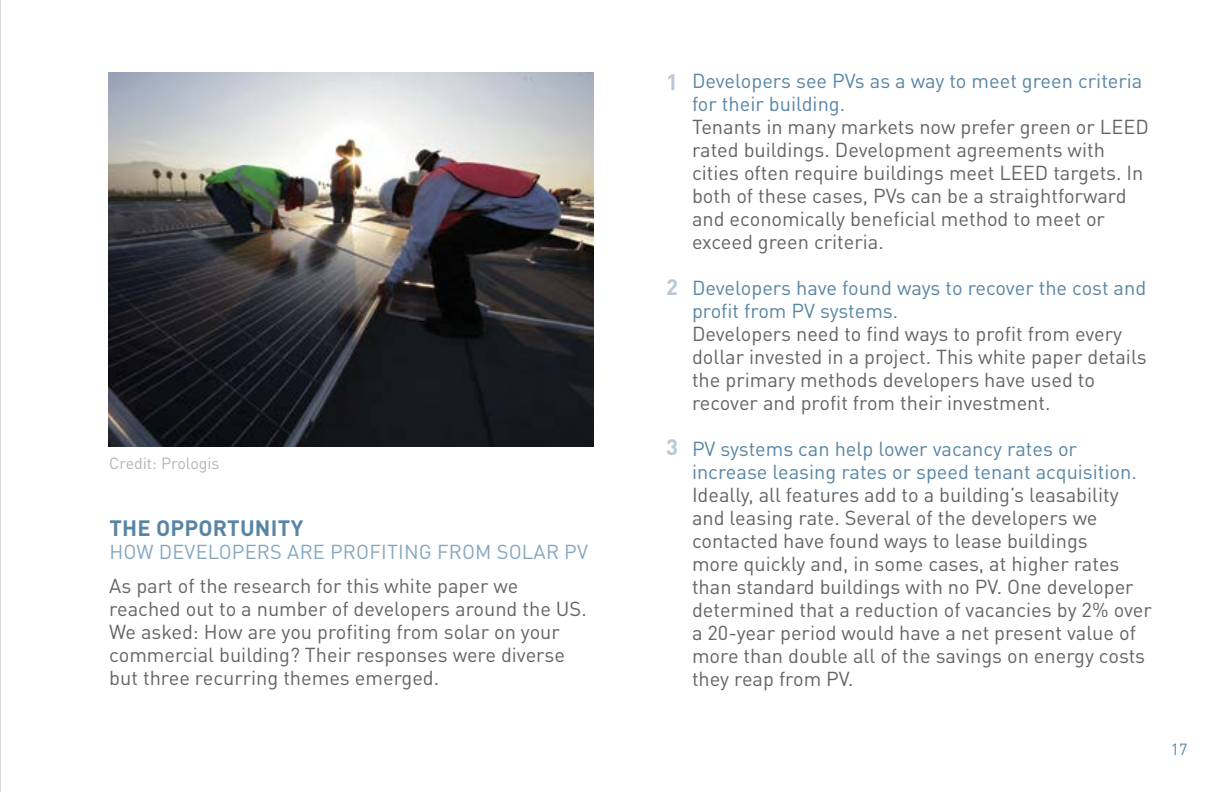
<style>
.page{position:relative;width:1224px;height:792px;background:#fff}
.page>*{position:absolute;margin:0;border:0;box-sizing:border-box;transform-origin:0 0}
.t1{font:700 22px "DINOT";letter-spacing:.01em;color:#5985a4}
.t2{font:700 22px "DINOT";color:#bac8d6}
.t3{font:20px/23px "DINOT";color:#636466}
.t4{font:20px/23px "DINOT";color:#5985a4}
.t5{font:20px "DINOT";letter-spacing:.01em;color:#86a7c0}
.t6{font:16px "DINOT";color:#b1b4b6}
.t7{font:16px "DINOT";color:#5985a4}
.s1{font-size:22px}
</style>
<div class="page">
<hr style="left:0;top:0;width:1px;height:792px;background:#d6d8d9">
<img style="left:108px;top:73px;width:486px;height:373px">
<p class="t6" style="left:109px;top:453px;width:112px">Credit: Prologis</p>
<p class="t1" style="left:109px;top:513px;width:195px">THE OPPORTUNITY</p>
<p class="t5" style="left:109px;top:539px;width:480px">HOW DEVELOPERS ARE PROFITING FROM SOLAR PV</p>
<p class="t3" style="left:109px;top:574px;width:479px">As part of the research for this white paper we reached out to a number of developers around the US.<br>We asked: How are you profiting from solar on your commercial building? Their responses were diverse but three recurring themes emerged.</p>
<p class="t4" style="left:692px;top:69px;width:452px;text-indent:-36px"><span class="s1">1.</span> Developers see PVs as a way to meet green criteria for their building.</p>
<p class="t3" style="left:692px;top:115px;width:458px;text-indent:-36px"><span class="s1">2.</span> Tenants in many markets now prefer green or LEED rated buildings. Development agreements with cities often require buildings meet LEED targets. In both of these cases, PVs can be a straightforward and economically beneficial method to meet or exceed green criteria.</p>
<p class="t4" style="left:692px;top:276px;width:456px;text-indent:-36px"><span class="s1">4.</span> Developers have found ways to recover the cost and profit from PV systems.</p>
<p class="t3" style="left:692px;top:322px;width:456px;text-indent:-36px"><span class="s1">5.</span> Developers need to find ways to profit from every dollar invested in a project. This white paper details the primary methods developers have used to recover and profit from their investment.</p>
<p class="t4" style="left:692px;top:437px;width:446px;text-indent:-36px"><span class="s1">7.</span> PV systems can help lower vacancy rates or increase leasing rates or speed tenant acquisition.</p>
<p class="t3" style="left:692px;top:483px;width:461px;text-indent:-36px"><span class="s1">8.</span> Ideally, all features add to a building’s leasability and leasing rate. Several of the developers we contacted have found ways to lease buildings<br>more quickly and, in some cases, at higher rates than standard buildings with no PV. One developer determined that a reduction of vacancies by 2% over a 20-year period would have a net present value of more than double all of the savings on energy costs they reap from PV.</p>
<p class="t2" style="left:666px;top:67px;width:13px">1</p>
<p class="t2" style="left:666px;top:273px;width:13px">2</p>
<p class="t2" style="left:666px;top:433px;width:13px">3</p>
<p class="t7" style="left:1171px;top:739px;width:18px">17</p>
</div>
